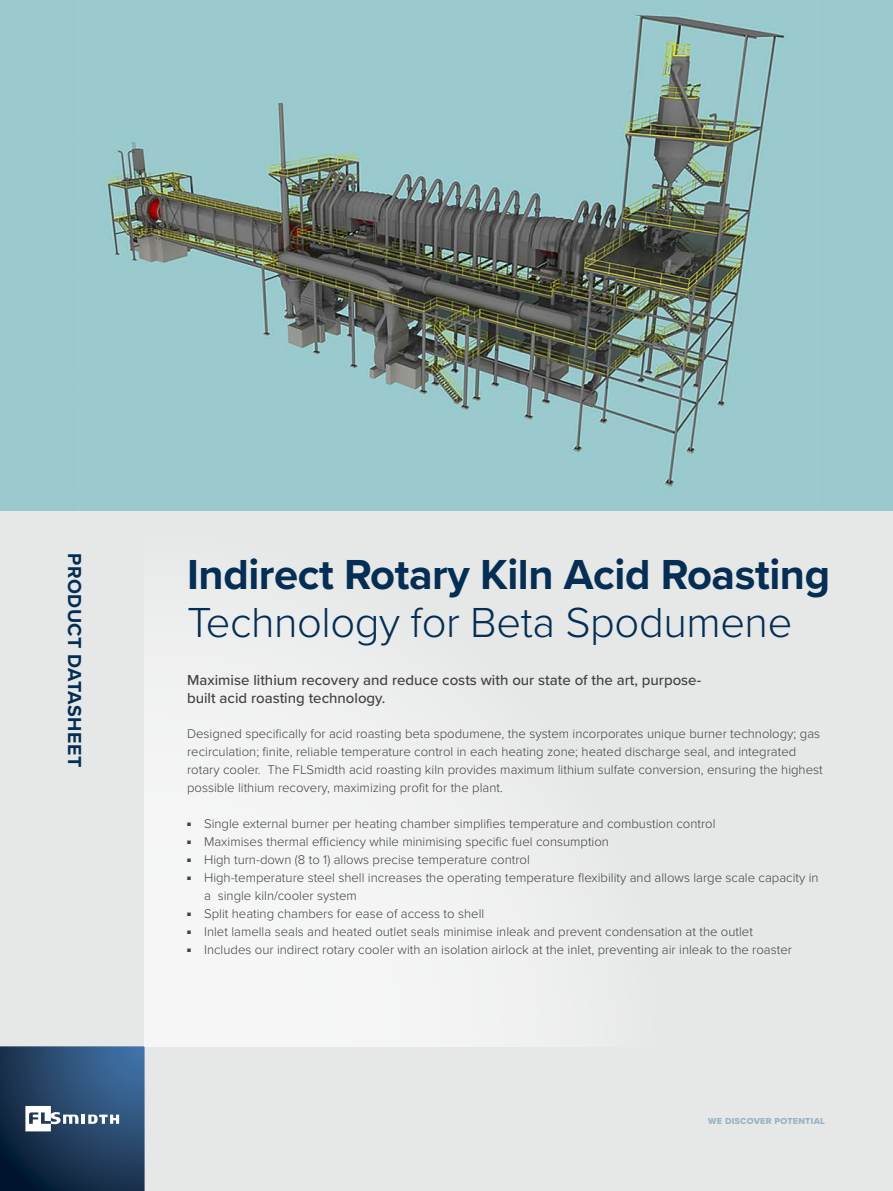
<style>
.page{position:relative;width:893px;height:1191px;background:#e6e7e7}
.page>*{position:absolute;margin:0;border:0;box-sizing:border-box;transform-origin:0 0}
.Header__frontpage{font:700 43.5px "Proxima Nova";letter-spacing:-.01em;color:#052e54}
.Header__frontpage-2{font:300 43.5px "Proxima Nova";letter-spacing:-.01em;color:#052e54}
.Product_name{font:700 19.5px "Proxima Nova";letter-spacing:.025em;color:#052e54}
.Sub_headline{font:500 15px/18px "Proxima Nova";color:#434244}
.Bullets{font:300 13.2px/18px "Proxima Nova";color:#434244}
.Table{font:9px "Proxima Nova Extrabld";letter-spacing:.025em;color:#99b3c1}
</style>
<div class="page">
<svg style="left:0;top:1046px;width:145px;height:145px;background:#2c4969"></svg>
<div style="left:145px;top:530px;width:515px;height:516px;background:#eeefef"></div>
<img style="left:0;top:0;width:893px;height:510px">
<p class="Product_name" style="left:89px;top:553px;width:216px;rotate:90deg">PRODUCT DATASHEET</p>
<p class="Header__frontpage" style="left:187px;top:541px;width:645px">Indirect Rotary Kiln Acid Roasting</p>
<p class="Header__frontpage-2" style="left:187px;top:589px;width:607px">Technology for Beta Spodumene</p>
<p class="Sub_headline" style="left:187px;top:671px;width:516px">Maximise lithium recovery and reduce costs with our state of the art, purpose&shy;built acid roasting technology.</p>
<p class="Bullets" style="left:187px;top:724px;width:637px">Designed specifically for acid roasting beta spodumene, the system incorporates unique burner technology; gas recirculation; finite, reliable temperature control in each heating zone; heated discharge seal, and integrated rotary cooler. The FLSmidth acid roasting kiln provides maximum lithium sulfate conversion, ensuring the highest</p>
<p class="Bullets" style="left:187px;top:778px;width:317px">possible lithium recovery, maximizing profit for the plant.</p>
<p class="Bullets" style="left:187px;top:814px;width:530px"><sup>■</sup> Single external burner per heating chamber simplifies temperature and combustion control</p>
<p class="Bullets" style="left:187px;top:832px;width:423px"><sup>■</sup> Maximises thermal efficiency while minimising specific fuel consumption</p>
<p class="Bullets" style="left:187px;top:850px;width:344px"><sup>■</sup> High turn-down (8 to 1) allows precise temperature control</p>
<p class="Bullets" style="left:204px;top:868px;width:616px;text-indent:-17px"><sup>■</sup> High-temperature steel shell increases the operating temperature flexibility and allows large scale capacity in a single kiln/cooler system</p>
<p class="Bullets" style="left:187px;top:904px;width:299px"><sup>■</sup> Split heating chambers for ease of access to shell</p>
<p class="Bullets" style="left:187px;top:922px;width:567px"><sup>■</sup> Inlet lamella seals and heated outlet seals minimise inleak and prevent condensation at the outlet</p>
<p class="Bullets" style="left:187px;top:940px;width:606px"><sup>■</sup> Includes our indirect rotary cooler with an isolation airlock at the inlet, preventing air inleak to the roaster</p>
<p class="Table" style="left:708px;top:1114px;width:118px">WE DISCOVER POTENTIAL</p>
</div>
